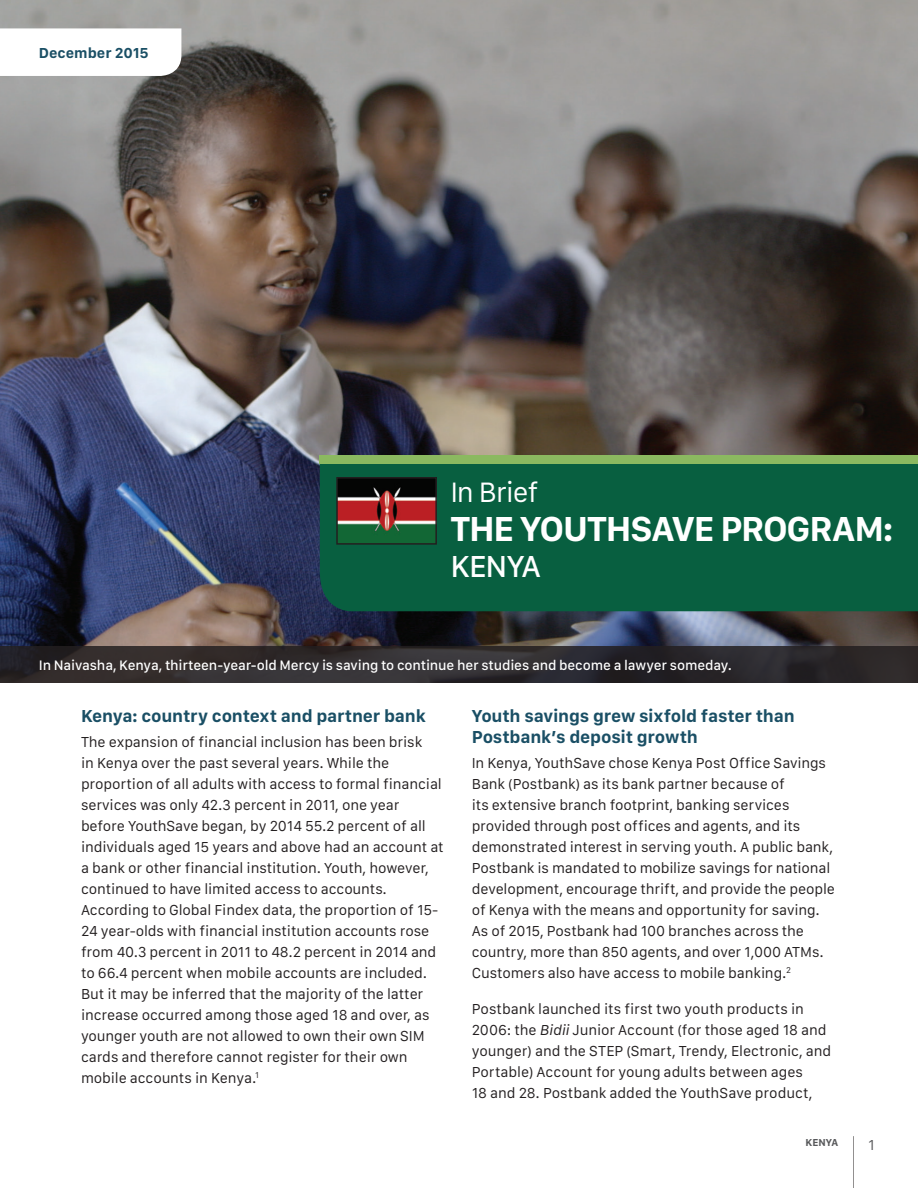
<style>
.page{position:relative;width:918px;height:1188px;background:#fff}
.page>*{position:absolute;margin:0;border:0;box-sizing:border-box;transform-origin:0 0}
.Heading_2{font:700 36px "San Francisco Text";letter-spacing:-.035em;color:#fff}
.Heading_2-2{font:500 31.5px "San Francisco Text";letter-spacing:-.035em;color:#fff}
.Heading_2-3{font:29.1px "San Francisco Text";letter-spacing:-.04em;color:#fff}
.Heading_3{font:700 18px/20.7px "San Francisco Text";letter-spacing:-.01em;color:#1a4f65}
.Text{font:15px/21px "San Francisco Text";letter-spacing:-.01em;color:#231f20}
.Heading_2-4{font:700 15px "San Francisco Text";letter-spacing:-.005em;color:#1a4f65}
.Chapter_Subtitle{font:15px "San Francisco Text";color:#57585a}
.sidebar_text{font:500 14.25px "San Francisco Text";letter-spacing:-.015em;color:#fff}
.t1{font:700 10.5px "San Francisco Text";letter-spacing:.005em;color:#57585a}
.s1{font-style:italic}
</style>
<div class="page">
<hr style="left:853px;top:1136px;width:1px;height:52px;background:#231f20">
<img style="left:0;top:0;width:918px;height:646px">
<svg style="left:0;top:28px;width:181px;height:48px"></svg>
<svg style="left:0;top:646px;width:918px;height:37px;fill:#2f2b2c"></svg>
<div style="left:320px;top:464px;width:598px;height:147px;background:#085f40"></div>
<div style="left:320px;top:456px;width:598px;height:8px;background:#8bb960"></div>
<img style="left:339px;top:480px;width:95px;height:62px">
<div style="left:336px;top:477px;width:101px;height:68px;border:2px solid #231f20"></div>
<p class="Heading_2-4" style="left:39px;top:43px;width:111px">December 2015</p>
<p class="Heading_2-3" style="left:450px;top:474px;width:90px">In Brief</p>
<p class="Heading_2" style="left:450px;top:507px;width:445px">THE YOUTHSAVE PROGRAM:</p>
<p class="Heading_2-2" style="left:450px;top:547px;width:92px">KENYA</p>
<p class="sidebar_text" style="left:39px;top:656px;width:695px">In Naivasha, Kenya, thirteen-year-old Mercy is saving to continue her studies and become a lawyer someday.</p>
<p class="Heading_3" style="left:81px;top:707px;width:347px">Kenya: country context and partner bank</p>
<p class="Text" style="left:81px;top:733px;width:364px">The expansion of financial inclusion has been brisk<br>in Kenya over the past several years. While the proportion of all adults with access to formal financial services was only 42.3 percent in 2011, one year before YouthSave began, by 2014 55.2 percent of all individuals aged 15 years and above had an account at a bank or other financial institution. Youth, however, continued to have limited access to accounts.<br>According to Global Findex data, the proportion of 15- 24 year-olds with financial institution accounts rose from 40.3 percent in 2011 to 48.2 percent in 2014 and to 66.4 percent when mobile accounts are included.<br>But it may be inferred that the majority of the latter increase occurred among those aged 18 and over, as younger youth are not allowed to own their own SIM cards and therefore cannot register for their own mobile accounts in Kenya.<sup>1</sup></p>
<p class="Heading_3" style="left:472px;top:707px;width:325px">Youth savings grew sixfold faster than<br>Postbank’s deposit growth</p>
<p class="Text" style="left:472px;top:754px;width:365px">In Kenya, YouthSave chose Kenya Post Office Savings Bank (Postbank) as its bank partner because of<br>its extensive branch footprint, banking services provided through post offices and agents, and its demonstrated interest in serving youth. A public bank, Postbank is mandated to mobilize savings for national development, encourage thrift, and provide the people of Kenya with the means and opportunity for saving.<br>As of 2015, Postbank had 100 branches across the country, more than 850 agents, and over 1,000 ATMs.<br>Customers also have access to mobile banking.<sup>2</sup></p>
<p class="Text" style="left:472px;top:1000px;width:361px">Postbank launched its first two youth products in 2006: the <span class="s1">Bidii</span> Junior Account (for those aged 18 and younger) and the STEP (Smart, Trendy, Electronic, and Portable) Account for young adults between ages<br>18 and 28. Postbank added the YouthSave product,</p>
<p class="t1" style="left:805px;top:1136px;width:35px">KENYA</p>
<p class="Chapter_Subtitle" style="left:868px;top:1136px;width:8px">1</p>
</div>
